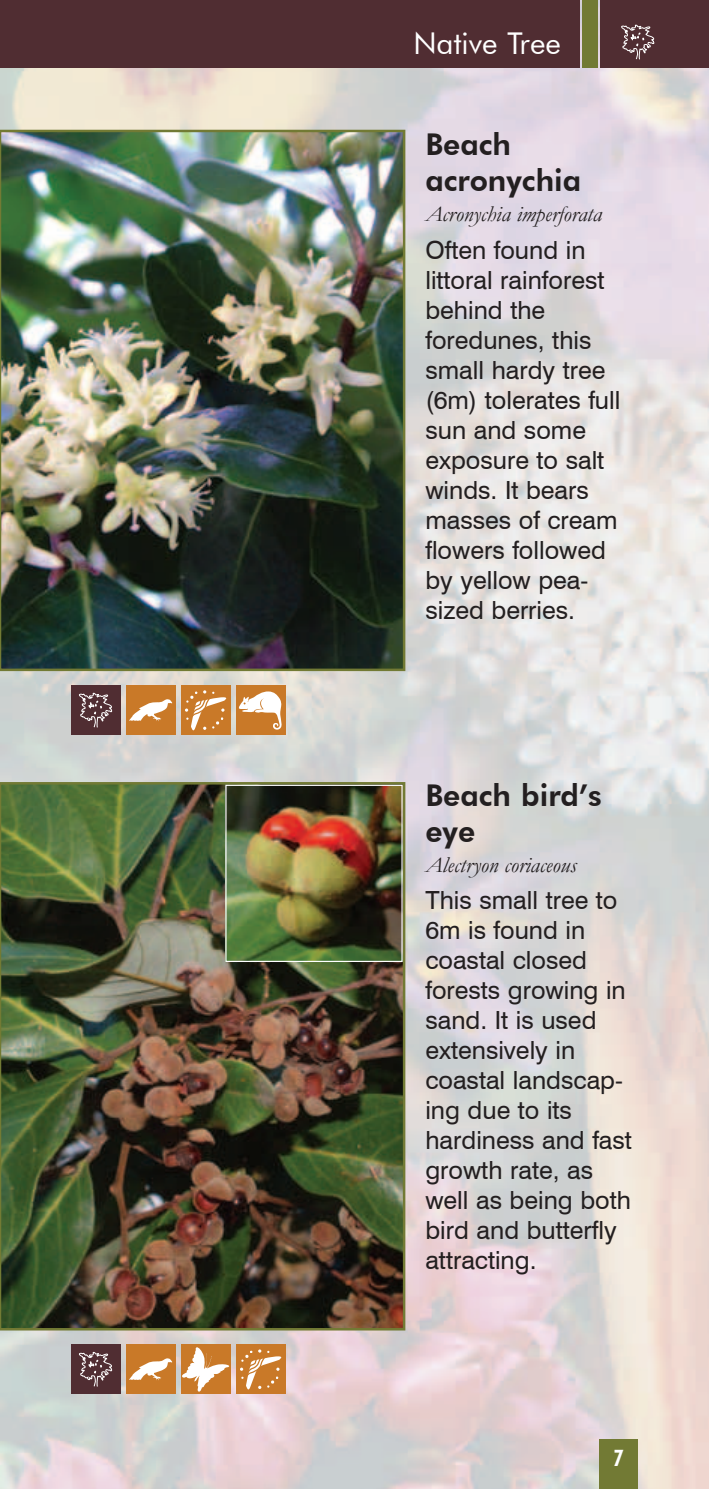
<style>
.page{position:relative;width:709px;height:1489px;background:#fff}
.page>*{position:absolute;margin:0;border:0;box-sizing:border-box;transform-origin:0 0}
.t1{font:800 30px/36px "Futura BT";color:#231f20}
.t2{font:30px "Futura BT";color:#fff}
.t3{font:25px/30px "Swiss 721 BT";color:#231f20}
.t4{font:italic 22.5px "Garamond";color:#231f20}
.t5{font:700 condensed 22.5px "Futura BT";color:#fff}
</style>
<div class="page">
<img style="left:0;top:0;width:709px;height:1488px">
<div style="left:0;top:0;width:579px;height:68px;background:#502d32"></div>
<div style="left:600px;top:0;width:109px;height:68px;background:#502d32"></div>
<div style="left:581px;top:0;width:16px;height:68px;background:#727a34"></div>
<div style="left:599px;top:1439px;width:38px;height:49px;background:#727a34"></div>
<svg style="left:621px;top:24px;width:33px;height:36px"></svg>
<img style="left:3px;top:133px;width:399px;height:535px">
<div style="left:0;top:130px;width:405px;height:541px;border:2px solid #727a34"></div>
<img style="left:3px;top:785px;width:399px;height:542px">
<div style="left:0;top:782px;width:405px;height:548px;border:2px solid #727a34"></div>
<img style="left:227px;top:786px;width:173px;height:173px">
<div style="left:225px;top:784px;width:177px;height:177px;border:1px solid #fff"></div>
<div style="left:71px;top:685px;width:49px;height:50px;background:#502d32"></div>
<svg style="left:79px;top:692px;width:33px;height:36px"></svg>
<div style="left:126px;top:685px;width:49px;height:50px;background:#c97928"></div>
<svg style="left:129px;top:699px;width:44px;height:22px"></svg>
<div style="left:181px;top:685px;width:49px;height:50px;background:#c97928"></div>
<svg style="left:185px;top:690px;width:42px;height:41px"></svg>
<div style="left:236px;top:685px;width:49px;height:50px;background:#c97928"></div>
<svg style="left:239px;top:691px;width:43px;height:39px"></svg>
<div style="left:71px;top:1344px;width:49px;height:50px;background:#502d32"></div>
<svg style="left:79px;top:1351px;width:33px;height:36px"></svg>
<div style="left:126px;top:1344px;width:49px;height:50px;background:#c97928"></div>
<svg style="left:129px;top:1358px;width:44px;height:22px"></svg>
<div style="left:181px;top:1344px;width:49px;height:50px;background:#c97928"></div>
<svg style="left:182px;top:1347px;width:48px;height:44px"></svg>
<div style="left:236px;top:1344px;width:49px;height:50px;background:#c97928"></div>
<svg style="left:240px;top:1349px;width:42px;height:41px"></svg>
<p class="t2" style="left:413px;top:25px;width:149px">Native Tree</p>
<p class="t1" style="left:425px;top:126px;width:157px">Beach acronychia</p>
<p class="t4" style="left:425px;top:199px;width:178px">Acronychia imperforata</p>
<p class="t3" style="left:425px;top:234px;width:196px">Often found in littoral rainforest behind the foredunes, this small hardy tree (6m) tolerates full sun and some exposure to salt winds. It bears masses of cream flowers followed by yellow pea&shy;sized berries.</p>
<p class="t1" style="left:425px;top:777px;width:178px">Beach bird’s eye</p>
<p class="t4" style="left:425px;top:849px;width:153px">Alectryon coriaceous</p>
<p class="t3" style="left:425px;top:884px;width:208px">This small tree to<br>6m is found in coastal closed forests growing in sand. It is used extensively in coastal landscap&shy;ing due to its hardiness and fast growth rate, as well as being both bird and butterfly attracting.</p>
<p class="t5" style="left:613px;top:1444px;width:11px">7</p>
</div>
